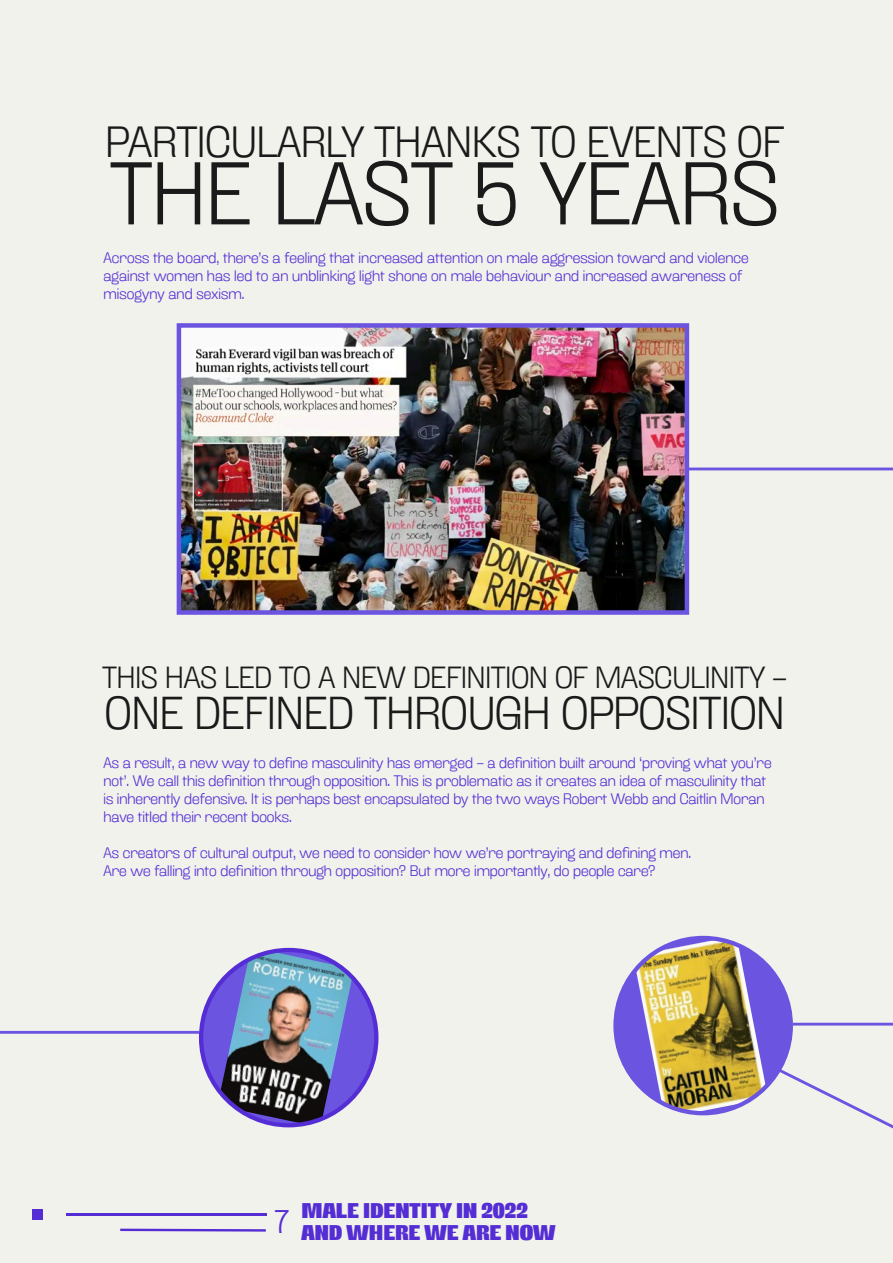
<style>
.page{position:relative;width:893px;height:1263px;background:#f2f2ed}
.page>*{position:absolute;margin:0;border:0;box-sizing:border-box;transform-origin:0 0}
.t1{font:300 87.45px "Antipoda";color:#1a1a1a}
.t2{font:300 45.45px "Antipoda";color:#1a1a1a}
.t3{font:300 43.05px "Antipoda";color:#1a1a1a}
.t4{font:300 32.25px "Antipoda";color:#542ed4}
.t5{font:300 30.15px "Antipoda";color:#1a1a1a}
.t6{font:900 condensed 21px/22.5px "Antipoda";color:#542ed4}
.t7{font:300 15px/18px "Antipoda";color:#542ed4}
</style>
<div class="page">
<div style="left:32px;top:1209px;width:10px;height:10px;background:#542ed4"></div>
<hr style="left:66px;top:1213px;width:200px;height:2px;background:#542ed4">
<svg style="left:120px;top:1228px;width:146px;height:3px"></svg>
<svg style="left:771px;top:1064px;width:122px;height:65px"></svg>
<hr style="left:0;top:1031px;width:199px;height:3px;background:#6b54e0">
<div style="left:201px;top:950px;width:175px;height:175px;background:#6b54e0;border-radius:50%"></div>
<img style="left:220px;top:951px;width:132px;height:173px">
<div style="left:199px;top:948px;width:179px;height:179px;border:4px solid #542ed4;border-radius:50%"></div>
<div style="left:616px;top:938px;width:175px;height:175px;background:#6b54e0;border-radius:50%"></div>
<img style="left:636px;top:939px;width:130px;height:174px">
<div style="left:613px;top:936px;width:180px;height:179px;border:4px solid #6b54e0;border-radius:50%"></div>
<hr style="left:793px;top:1023px;width:100px;height:2px;background:#6b54e0">
<hr style="left:653px;top:467px;width:240px;height:3px;background:#6b54e0">
<img style="left:183px;top:329px;width:500px;height:280px">
<div style="left:177px;top:323px;width:512px;height:292px;border:5px solid #6b54e0"></div>
<h3 class="t3" style="left:106px;top:114px;width:680px">PARTICULARLY THANKS TO EVENTS OF</h3>
<h1 class="t1" style="left:110px;top:137px;width:670px">THE LAST 5 YEARS</h1>
<p class="t7" style="left:104px;top:249px;width:647px">Across the board, there’s a feeling that increased attention on male aggression toward and violence against women has led to an unblinking light shone on male behaviour and increased awareness of misogyny and sexism.</p>
<h3 class="t5" style="left:103px;top:658px;width:686px">THIS HAS LED TO A NEW DEFINITION OF MASCULINITY –</h3>
<h2 class="t2" style="left:105px;top:683px;width:681px">ONE DEFINED THROUGH OPPOSITION</h2>
<p class="t7" style="left:104px;top:754px;width:670px">As a result, a new way to define masculinity has emerged – a definition built around ‘proving what you’re not’. We call this definition through opposition. This is problematic as it creates an idea of masculinity that is inherently defensive. It is perhaps best encapsulated by the two ways Robert Webb and Caitlin Moran have titled their recent books.</p>
<p class="t7" style="left:104px;top:844px;width:589px">As creators of cultural output, we need to consider how we’re portraying and defining men.<br>Are we falling into definition through opposition? But more importantly, do people care?</p>
<h3 class="t4" style="left:275px;top:1201px;width:16px">7</h3>
<h3 class="t6" style="left:302px;top:1199px;width:255px">MALE IDENTITY IN 2022<br>AND WHERE WE ARE NOW</h3>
</div>
